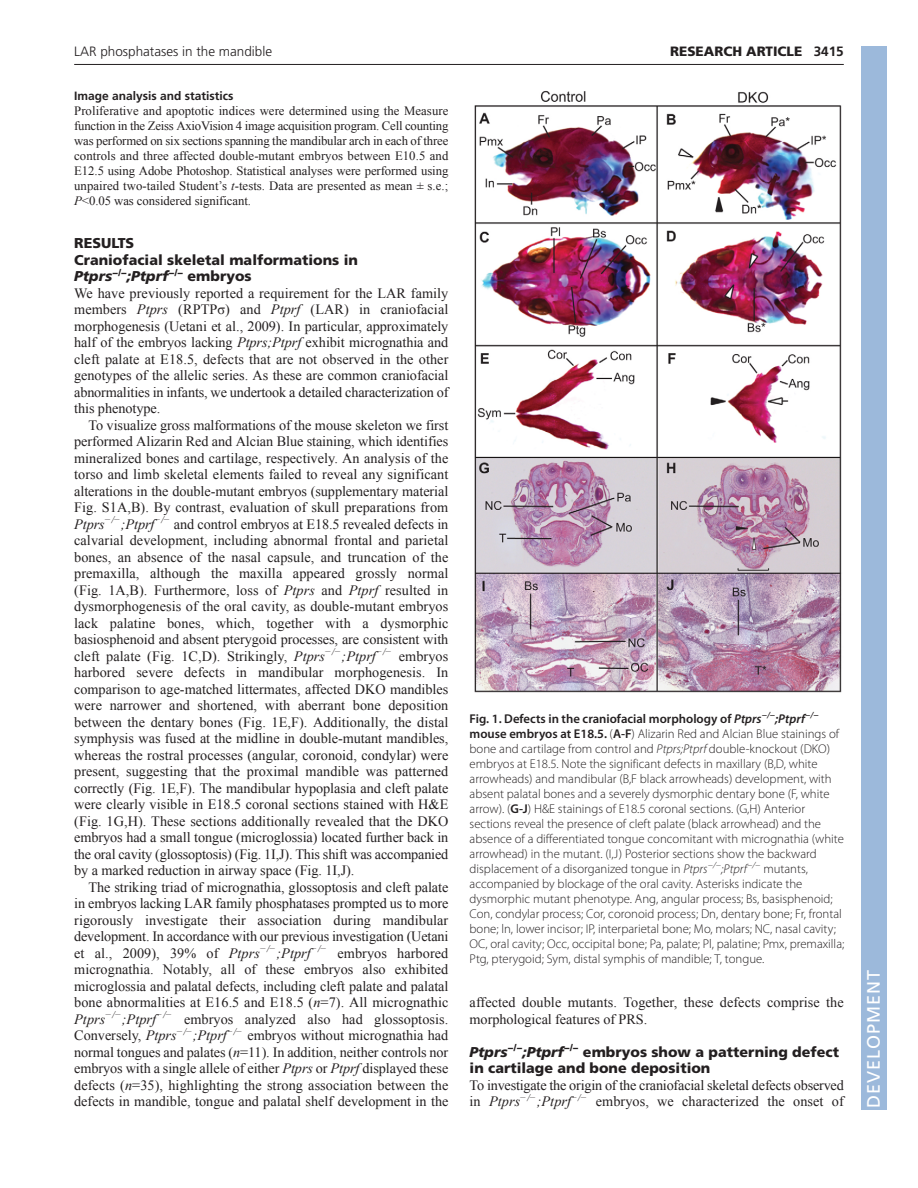
<style>
.page{position:relative;width:918px;height:1188px;background:#fff}
.page>*{position:absolute;margin:0;border:0;box-sizing:border-box;transform-origin:0 0}
.t1{font:18px "Frutiger LT Std";letter-spacing:.055em;color:#fff}
.t2{font:14.25px/16.5px "Times New Roman";letter-spacing:-.005em;color:#231f20;text-align:justify}
.t3{font:900 14.25px/16.5px "Frutiger LT Std";color:#231f20}
.t4{font:300 13.5px "Frutiger";color:#231f20}
.t5{font:900 13.5px "Frutiger LT Std";color:#231f20}
.t6{font:300 12.75px/15px "Myriad Pro";color:#231f20}
.t7{font:12.75px/15px "Times New Roman";letter-spacing:-.005em;color:#231f20;text-align:justify}
.t8{font:700 12px "Frutiger LT Std";color:#231f20}
.s1{font-weight:700}
.s2{font-style:italic}
.s3{font-weight:600}
.s4{font-weight:600;font-style:italic}
</style>
<div class="page">
<hr style="left:74px;top:64px;width:770px;height:1px;background:#231f20">
<img style="left:474px;top:91px;width:368px;height:602px">
<div style="left:861px;top:46px;width:25px;height:1064px;background:#9cb9db"></div>
<p class="t4" style="left:74px;top:46px;width:200px">LAR phosphatases in the mandible</p>
<p class="t5" style="left:670px;top:46px;width:175px">RESEARCH ARTICLE <span class="s1">3415</span></p>
<p class="t8" style="left:74px;top:91px;width:161px">Image analysis and statistics</p>
<p class="t7" style="left:74px;top:103px;width:376px">Proliferative and apoptotic indices were determined using the Measure function in the Zeiss AxioVision 4 image acquisition program. Cell counting was performed on six sections spanning the mandibular arch in each of three controls and three affected double-mutant embryos between E10.5 and E12.5 using Adobe Photoshop. Statistical analyses were performed using unpaired two-tailed Student’s <span class="s2">t</span>-tests. Data are presented as mean ± s.e.; <span class="s2">P</span>&lt;0.05 was considered significant.</p>
<p class="t3" style="left:74px;top:236px;width:285px">RESULTS<br>Craniofacial skeletal malformations in<br><span class="s2">Ptprs</span><sup>−/−</sup><span class="s2">;Ptprf</span><sup>−/−</sup> embryos</p>
<p class="t2" style="left:74px;top:285px;width:376px">We have previously reported a requirement for the LAR family members <span class="s2">Ptprs</span> (RPTPσ) and <span class="s2">Ptprf</span> (LAR) in craniofacial morphogenesis (Uetani et al., 2009). In particular, approximately half of the embryos lacking <span class="s2">Ptprs;Ptprf</span> exhibit micrognathia and cleft palate at E18.5, defects that are not observed in the other genotypes of the allelic series. As these are common craniofacial abnormalities in infants, we undertook a detailed characterization of this phenotype.</p>
<p class="t2" style="left:74px;top:417px;width:376px;text-indent:14px">To visualize gross malformations of the mouse skeleton we first performed Alizarin Red and Alcian Blue staining, which identifies mineralized bones and cartilage, respectively. An analysis of the torso and limb skeletal elements failed to reveal any significant alterations in the double-mutant embryos (supplementary material Fig. S1A,B). By contrast, evaluation of skull preparations from <span class="s2">Ptprs</span><sup>−/−</sup><span class="s2">;Ptprf</span><sup>−/−</sup> and control embryos at E18.5 revealed defects in calvarial development, including abnormal frontal and parietal bones, an absence of the nasal capsule, and truncation of the premaxilla, although the maxilla appeared grossly normal (Fig. 1A,B). Furthermore, loss of <span class="s2">Ptprs</span> and <span class="s2">Ptprf</span> resulted in dysmorphogenesis of the oral cavity, as double-mutant embryos lack palatine bones, which, together with a dysmorphic basiosphenoid and absent pterygoid processes, are consistent with cleft palate (Fig. 1C,D). Strikingly, <span class="s2">Ptprs</span><sup>−/−</sup><span class="s2">;Ptprf</span><sup>−/−</sup> embryos harbored severe defects in mandibular morphogenesis. In comparison to age-matched littermates, affected DKO mandibles were narrower and shortened, with aberrant bone deposition between the dentary bones (Fig. 1E,F). Additionally, the distal symphysis was fused at the midline in double-mutant mandibles, whereas the rostral processes (angular, coronoid, condylar) were present, suggesting that the proximal mandible was patterned correctly (Fig. 1E,F). The mandibular hypoplasia and cleft palate were clearly visible in E18.5 coronal sections stained with H&amp;E (Fig. 1G,H). These sections additionally revealed that the DKO embryos had a small tongue (microglossia) located further back in the oral cavity (glossoptosis) (Fig. 1I,J). This shift was accompanied by a marked reduction in airway space (Fig. 1I,J).</p>
<p class="t2" style="left:74px;top:879px;width:376px;text-indent:14px">The striking triad of micrognathia, glossoptosis and cleft palate in embryos lacking LAR family phosphatases prompted us to more rigorously investigate their association during mandibular development. In accordance with our previous investigation (Uetani et al., 2009), 39% of <span class="s2">Ptprs</span><sup>−/−</sup><span class="s2">;Ptprf</span><sup>−/−</sup> embryos harbored micrognathia. Notably, all of these embryos also exhibited microglossia and palatal defects, including cleft palate and palatal bone abnormalities at E16.5 and E18.5 (<span class="s2">n</span>=7). All micrognathic <span class="s2">Ptprs</span><sup>−/−</sup><span class="s2">;Ptprf</span><sup>−/−</sup> embryos analyzed also had glossoptosis.<br>Conversely, <span class="s2">Ptprs</span><sup>−/−</sup><span class="s2">;Ptprf</span><sup>−/−</sup> embryos without micrognathia had normal tongues and palates (<span class="s2">n</span>=11). In addition, neither controls nor embryos with a single allele of either <span class="s2">Ptprs</span> or <span class="s2">Ptprf</span> displayed these defects (<span class="s2">n</span>=35), highlighting the strong association between the defects in mandible, tongue and palatal shelf development in the</p>
<p class="t6" style="left:470px;top:712px;width:376px"><span class="s3">Fig. 1. Defects in the craniofacial morphology of</span> <span class="s4">Ptprs</span><sup>−/−</sup><span class="s4">;Ptprf</span><sup>−/− </sup><span class="s3">mouse embryos at E18.5.</span> (<span class="s3">A-F</span>) Alizarin Red and Alcian Blue stainings of bone and cartilage from control and <span class="s2">Ptprs;Ptprf</span> double-knockout (DKO) embryos at E18.5. Note the significant defects in maxillary (B,D, white arrowheads) and mandibular (B,F black arrowheads) development, with absent palatal bones and a severely dysmorphic dentary bone (F, white arrow). (<span class="s3">G-J</span>) H&amp;E stainings of E18.5 coronal sections. (G,H) Anterior sections reveal the presence of cleft palate (black arrowhead) and the absence of a differentiated tongue concomitant with micrognathia (white arrowhead) in the mutant. (I,J) Posterior sections show the backward displacement of a disorganized tongue in <span class="s2">Ptprs</span><sup>−/−</sup><span class="s2">;Ptprf</span><sup>−/−</sup> mutants, accompanied by blockage of the oral cavity. Asterisks indicate the dysmorphic mutant phenotype. Ang, angular process; Bs, basisphenoid; Con, condylar process; Cor, coronoid process; Dn, dentary bone; Fr, frontal bone; ln, lower incisor; IP, interparietal bone; Mo, molars; NC, nasal cavity; OC, oral cavity; Occ, occipital bone; Pa, palate; Pl, palatine; Pmx, premaxilla; Ptg, pterygoid; Sym, distal symphis of mandible; T, tongue.</p>
<p class="t2" style="left:470px;top:994px;width:376px">affected double mutants. Together, these defects comprise the morphological features of PRS.</p>
<p class="t3" style="left:470px;top:1045px;width:371px"><span class="s2">Ptprs</span><sup>−/−</sup><span class="s2">;Ptprf</span><sup>−/−</sup> embryos show a patterning defect in cartilage and bone deposition</p>
<p class="t2" style="left:470px;top:1077px;width:376px">To investigate the origin of the craniofacial skeletal defects observed in <span class="s2">Ptprs</span><sup>−/−</sup><span class="s2">;Ptprf</span><sup>−/−</sup> embryos, we characterized the onset of</p>
<p class="t1" style="left:863px;top:1108px;width:140px;rotate:-90deg">DEVELOPMENT</p>
</div>
